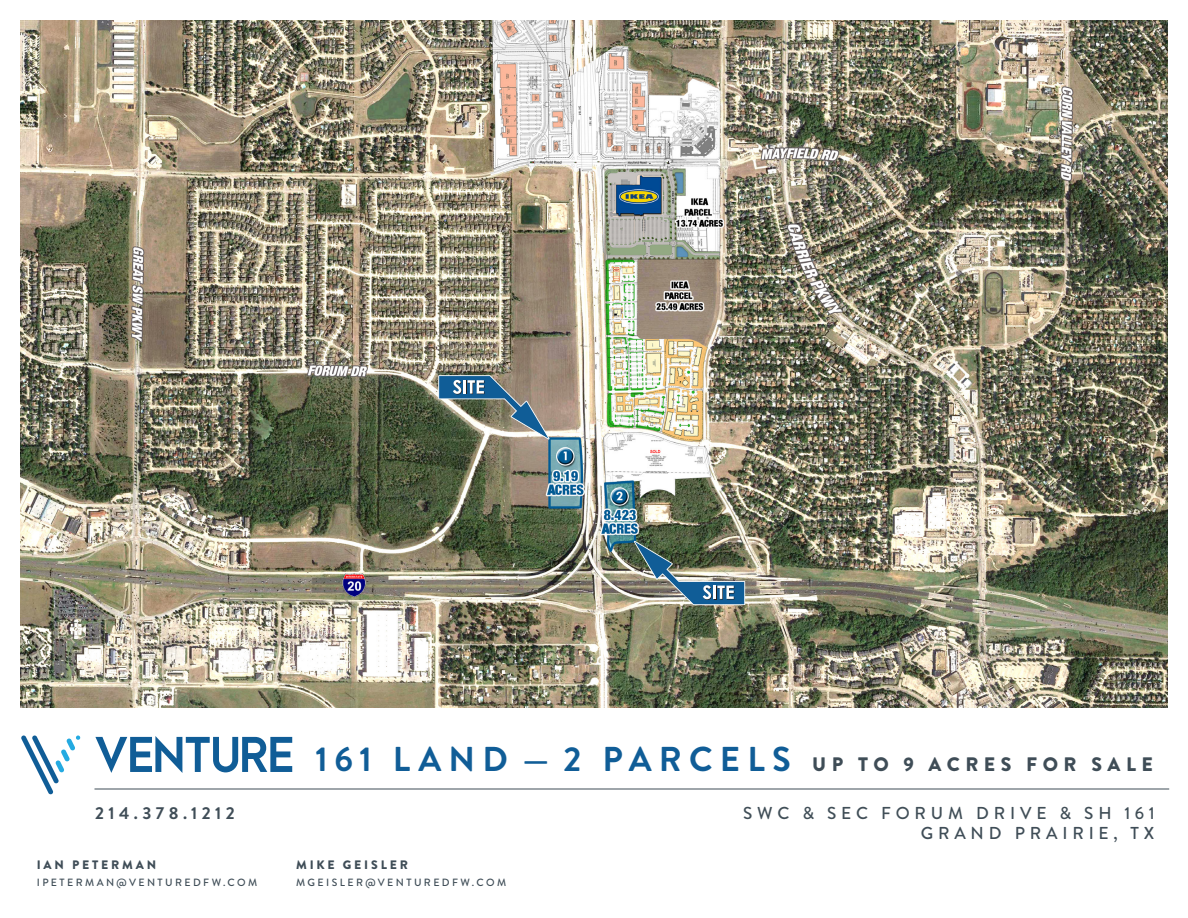
<style>
.page{position:relative;width:1188px;height:918px;background:#fff}
.page>*{position:absolute;margin:0;border:0;box-sizing:border-box;transform-origin:0 0}
.t1{font:900 19.5px "Brandon Grotesque";letter-spacing:.28em;color:#3f4d57}
.t2{font:500 17.25px "Brandon Grotesque";letter-spacing:.28em;color:#404e57}
.t3{font:500 17.25px "Brandon Grotesque";letter-spacing:.28em;color:#3f4d57}
.t4{font:700 17.25px "Brandon Grotesque";letter-spacing:.26em;color:#3f4d57}
.t5{font:900 12.3px "Brandon Grotesque";letter-spacing:.23em;color:#3f4d57}
.t6{font:500 10.5px "Brandon Grotesque";letter-spacing:.23em;color:#3f4d57}
.s1{font-weight:700;font-size:34.5px;color:#105d97}
</style>
<div class="page">
<hr style="left:94px;top:789px;width:1075px;height:1px;background:#3f4d57">
<svg style="left:21px;top:736px;width:60px;height:59px"></svg>
<svg style="left:95px;top:736px;width:197px;height:37px"></svg>
<img style="left:21px;top:21px;width:1146px;height:686px">
<svg style="left:438px;top:375px;width:112px;height:64px;background:#788685"></svg>
<img style="left:634px;top:541px;width:111px;height:64px">
<p class="t4" style="left:95px;top:801px;width:141px">214.378.1212</p>
<p class="t5" style="left:37px;top:856px;width:121px">IAN PETERMAN</p>
<p class="t6" style="left:37px;top:875px;width:222px">IPETERMAN@VENTUREDFW.COM</p>
<p class="t1" style="left:316px;top:750px;width:839px"><span class="s1">161 LAND — 2 PARCELS</span> UP TO 9 ACRES FOR SALE</p>
<p class="t5" style="left:296px;top:856px;width:113px">MIKE GEISLER</p>
<p class="t6" style="left:296px;top:875px;width:212px">MGEISLER@VENTUREDFW.COM</p>
<p class="t2" style="left:743px;top:801px;width:413px">SWC &amp; SEC FORUM DRIVE &amp; SH 161</p>
<p class="t3" style="left:921px;top:822px;width:235px">GRAND PRAIRIE, TX</p>
</div>
